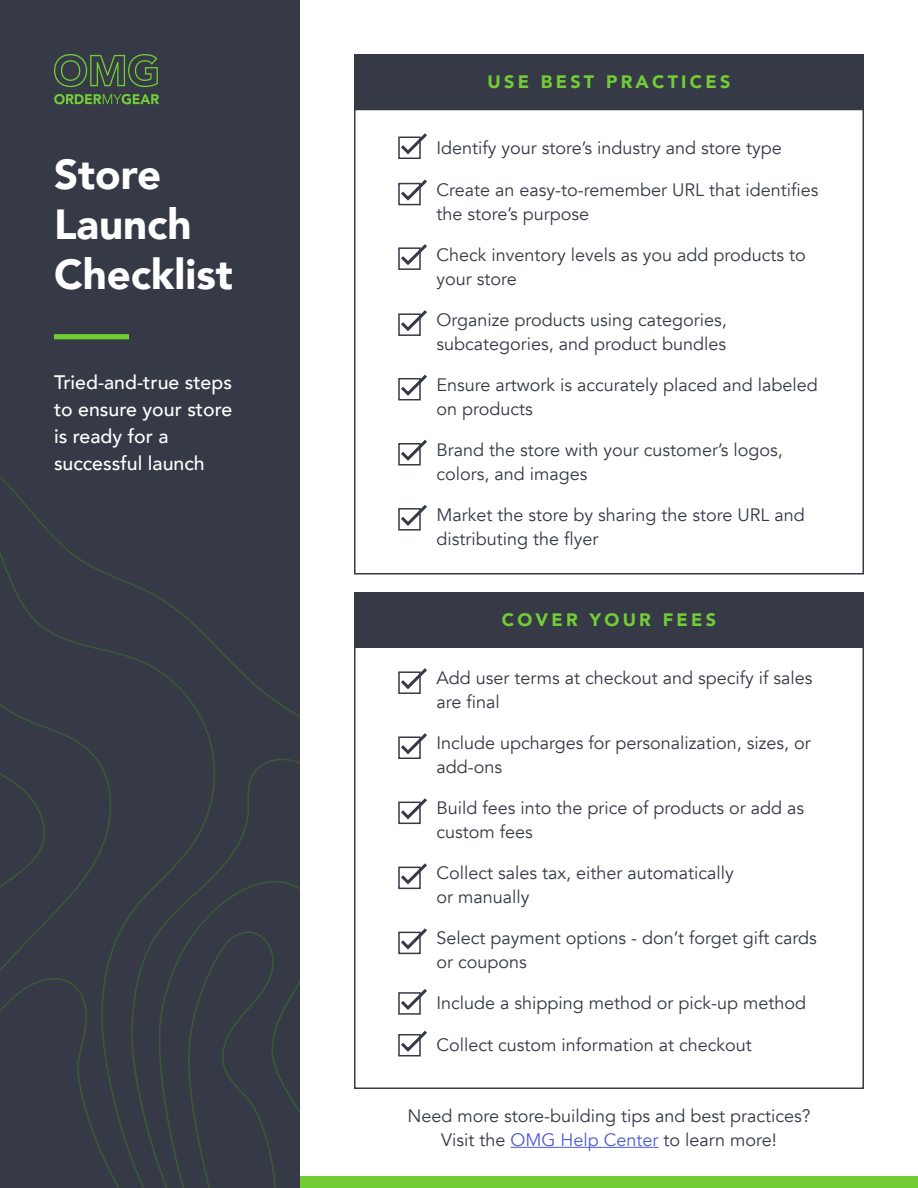
<style>
.page{position:relative;width:918px;height:1188px;background:#fff}
.page>*{position:absolute;margin:0;border:0;box-sizing:border-box;transform-origin:0 0}
.t1{font:900 42px/50.4px "Avenir";color:#fff}
.t2{font:500 19.5px/27px "Avenir";color:#fff}
.t3{font:18px/24px "Avenir";color:#363a47}
.t4{font:900 18px "Avenir";letter-spacing:.18em;color:#72cd35}
.s1{color:#4f5cd6}
</style>
<div class="page">
<div style="left:0;top:0;width:300px;height:1188px;background:#363a47"></div>
<svg style="left:0;top:339px;width:300px;height:849px"></svg>
<svg style="left:0;top:520px;width:117px;height:73px"></svg>
<svg style="left:0;top:593px;width:123px;height:595px"></svg>
<div style="left:354px;top:54px;width:510px;height:56px;background:#363a47"></div>
<div style="left:354px;top:592px;width:510px;height:56px;background:#363a47"></div>
<div style="left:54px;top:334px;width:75px;height:5px;background:#72cd35"></div>
<div style="left:300px;top:1176px;width:618px;height:12px;background:#72cd35"></div>
<div style="left:354px;top:109px;width:510px;height:465px;border:2px solid #363a47"></div>
<div style="left:354px;top:643px;width:510px;height:446px;border:2px solid #363a47"></div>
<hr style="left:511px;top:1147px;width:148px;height:1px;background:#4f5cd6">
<svg style="left:54px;top:54px;width:104px;height:33px"></svg>
<svg style="left:54px;top:94px;width:105px;height:10px"></svg>
<div style="left:398px;top:137px;width:23px;height:22px;border:2px solid #363a47"></div>
<svg style="left:398px;top:133px;width:29px;height:24px"></svg>
<div style="left:398px;top:183px;width:23px;height:22px;border:2px solid #363a47"></div>
<svg style="left:398px;top:179px;width:29px;height:24px"></svg>
<div style="left:398px;top:247px;width:23px;height:23px;border:2px solid #363a47"></div>
<svg style="left:398px;top:244px;width:29px;height:23px"></svg>
<div style="left:398px;top:313px;width:23px;height:23px;border:2px solid #363a47"></div>
<svg style="left:398px;top:310px;width:29px;height:23px"></svg>
<div style="left:398px;top:378px;width:23px;height:22px;border:2px solid #363a47"></div>
<svg style="left:398px;top:374px;width:29px;height:24px"></svg>
<div style="left:398px;top:443px;width:23px;height:23px;border:2px solid #363a47"></div>
<svg style="left:398px;top:439px;width:29px;height:24px"></svg>
<div style="left:398px;top:508px;width:23px;height:23px;border:2px solid #363a47"></div>
<svg style="left:398px;top:505px;width:29px;height:23px"></svg>
<div style="left:398px;top:671px;width:23px;height:23px;border:2px solid #363a47"></div>
<svg style="left:398px;top:668px;width:29px;height:23px"></svg>
<div style="left:398px;top:736px;width:23px;height:23px;border:2px solid #363a47"></div>
<svg style="left:398px;top:733px;width:29px;height:23px"></svg>
<div style="left:398px;top:802px;width:23px;height:22px;border:2px solid #363a47"></div>
<svg style="left:398px;top:798px;width:29px;height:24px"></svg>
<div style="left:398px;top:867px;width:23px;height:22px;border:2px solid #363a47"></div>
<svg style="left:398px;top:863px;width:29px;height:24px"></svg>
<div style="left:398px;top:932px;width:23px;height:22px;border:2px solid #363a47"></div>
<svg style="left:398px;top:928px;width:29px;height:24px"></svg>
<div style="left:398px;top:992px;width:23px;height:23px;border:2px solid #363a47"></div>
<svg style="left:398px;top:989px;width:29px;height:23px"></svg>
<div style="left:398px;top:1034px;width:23px;height:22px;border:2px solid #363a47"></div>
<svg style="left:398px;top:1030px;width:29px;height:24px"></svg>
<h1 class="t1" style="left:54px;top:148px;width:180px">Store<br>Launch<br>Checklist</h1>
<p class="t2" style="left:54px;top:367px;width:180px">Tried-and-true steps to ensure your store is ready for a successful launch</p>
<p class="t4" style="left:488px;top:66px;width:244px">USE BEST PRACTICES</p>
<p class="t3" style="left:436px;top:136px;width:347px">Identify your store’s industry and store type</p>
<p class="t3" style="left:436px;top:178px;width:383px">Create an easy-to-remember URL that identifies the store’s purpose</p>
<p class="t3" style="left:436px;top:243px;width:371px">Check inventory levels as you add products to your store</p>
<p class="t3" style="left:436px;top:308px;width:292px">Organize products using categories, subcategories, and product bundles</p>
<p class="t3" style="left:436px;top:373px;width:383px">Ensure artwork is accurately placed and labeled on products</p>
<p class="t3" style="left:436px;top:438px;width:348px">Brand the store with your customer’s logos, colors, and images</p>
<p class="t3" style="left:436px;top:503px;width:370px">Market the store by sharing the store URL and distributing the flyer</p>
<p class="t4" style="left:502px;top:605px;width:216px">COVER YOUR FEES</p>
<p class="t3" style="left:436px;top:666px;width:378px">Add user terms at checkout and specify if sales are final</p>
<p class="t3" style="left:436px;top:731px;width:376px">Include upcharges for personalization, sizes, or add-ons</p>
<p class="t3" style="left:436px;top:796px;width:369px">Build fees into the price of products or add as custom fees</p>
<p class="t3" style="left:436px;top:861px;width:299px">Collect sales tax, either automatically or manually</p>
<p class="t3" style="left:436px;top:926px;width:382px">Select payment options - don’t forget gift cards or coupons</p>
<p class="t3" style="left:436px;top:991px;width:371px">Include a shipping method or pick-up method</p>
<p class="t3" style="left:436px;top:1033px;width:317px">Collect custom information at checkout</p>
<p class="t3" style="left:408px;top:1104px;width:404px;text-align:center">Need more store-building tips and best practices?<br>Visit the <span class="s1">OMG Help Center</span> to learn more!</p>
</div>
